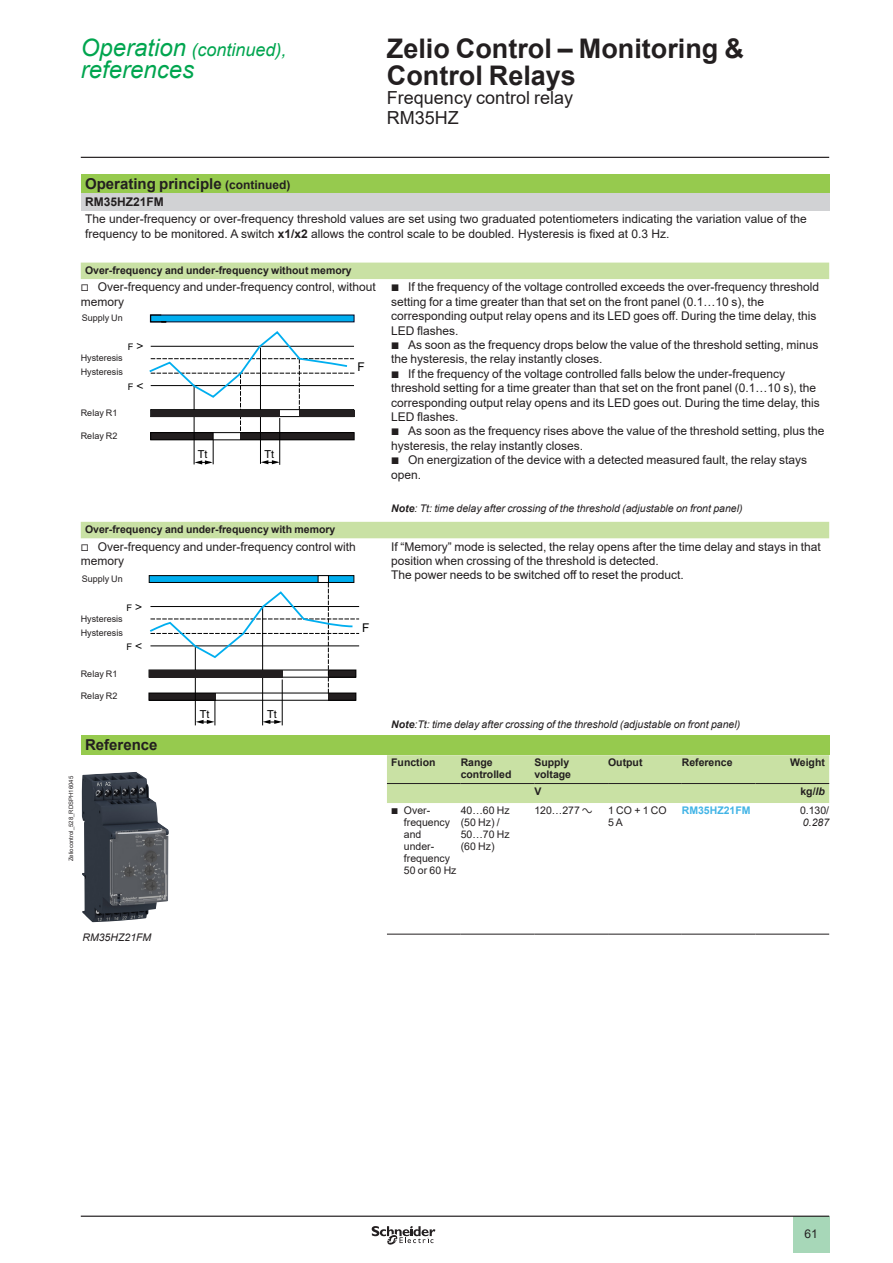
<style>
.page{position:relative;width:893px;height:1263px;background:#fff}
.page>*{position:absolute;margin:0;border:0;box-sizing:border-box;transform-origin:0 0}
._0_TitleLev1{font:700 27px/27px "Arial";color:#231f20}
._0_Topic{font:italic 24px "Arial";color:#00a54f}
._0_TitleLev3{font:18px "Arial";color:#231f20}
._0_Topic-2{font:italic 18px "Arial";color:#00a54f}
.Cell_Section_2__10{font:700 15px "Arial";color:#231f20}
.Cell_Text__8__Flush{font:12px/14.4px "Arial";color:#231f20}
.Cell_Section_3__8{font:700 12px "Arial";color:#231f20}
.t1{font:12px "Arial";color:#000}
.t2{font:10.95px "Helvetica";color:#000}
._1_Legend___Nota__7{font:italic 10.5px "Arial";color:#231f20}
.Cell_Section_4__7{font:700 10.5px "Arial";color:#231f20}
.Cell_Text__7__Flush{font:10.5px/12px "Arial";color:#231f20}
.Cell_Section_4__7__F{font:700 10.5px/12px "Arial";color:#231f20}
.Cell_Section_4__7__R{font:700 10.5px "Arial";color:#231f20}
.Cell_Text__7__Right{font:10.5px/12px "Arial";color:#231f20}
.Cell_ReferenceProduc{font:700 10.5px "Arial";color:#42b4e6}
._1_Legend__7{font:italic 10.5px "Arial";color:#231f20}
.Legend__6__Left{font:9px "Arial";color:#231f20}
.t3{font:9px "Helvetica";color:#000}
.Picture_Number{font:6px "Arial";color:#231f20}
.s1{font-size:24px}
.s2{font-size:12px}
.s3{font-weight:700}
.s4{font-family:"Graph Schneider"}
.s5{font-style:italic}
</style>
<div class="page">
<hr style="left:81px;top:157px;width:748px;height:1px;background:#231f20">
<div style="left:793px;top:1217px;width:37px;height:36px;background:#a7d7b8"></div>
<hr style="left:81px;top:1215px;width:748px;height:2px;background:#231f20">
<svg style="left:372px;top:1226px;width:63px;height:19px"></svg>
<div style="left:81px;top:174px;width:748px;height:20px;background:#96ca4e"></div>
<div style="left:81px;top:194px;width:748px;height:17px;background:#d1d2d4"></div>
<svg style="left:81px;top:263px;width:748px;height:275px"></svg>
<div style="left:81px;top:736px;width:748px;height:19px;background:#96ca4e"></div>
<svg style="left:387px;top:755px;width:442px;height:179px"></svg>
<hr style="left:387px;top:934px;width:74px;height:1px;background:#231f20">
<hr style="left:461px;top:934px;width:73px;height:1px;background:#231f20">
<hr style="left:534px;top:934px;width:74px;height:1px;background:#231f20">
<hr style="left:608px;top:934px;width:74px;height:1px;background:#231f20">
<hr style="left:682px;top:934px;width:73px;height:1px;background:#231f20">
<hr style="left:755px;top:934px;width:74px;height:1px;background:#231f20">
<hr style="left:755px;top:783px;width:74px;height:1px;background:#231f20">
<hr style="left:682px;top:783px;width:73px;height:1px;background:#231f20">
<hr style="left:608px;top:783px;width:74px;height:1px;background:#231f20">
<hr style="left:534px;top:783px;width:74px;height:1px;background:#231f20">
<hr style="left:461px;top:783px;width:73px;height:1px;background:#231f20">
<hr style="left:387px;top:783px;width:74px;height:1px;background:#231f20">
<div style="left:128px;top:315px;width:237px;height:150px;background:#fff"></div>
<hr style="left:194px;top:385px;width:1px;height:79px;background:#000">
<hr style="left:213px;top:432px;width:1px;height:32px;background:#000">
<hr style="left:279px;top:418px;width:1px;height:47px;background:#000">
<hr style="left:260px;top:348px;width:1px;height:116px;background:#000">
<svg style="left:149px;top:331px;width:206px;height:109px"></svg>
<svg style="left:194px;top:460px;width:19px;height:4px"></svg>
<svg style="left:261px;top:460px;width:19px;height:4px"></svg>
<div style="left:151px;top:410px;width:128px;height:6px;background:#231f20"></div>
<div style="left:241px;top:410px;width:39px;height:6px;background:#231f20"></div>
<div style="left:299px;top:410px;width:55px;height:6px;background:#231f20"></div>
<div style="left:150px;top:315px;width:204px;height:7px;background:#00aeef"></div>
<svg style="left:150px;top:315px;width:17px;height:7px"></svg>
<div style="left:81px;top:406px;width:68px;height:17px;background:#fff"></div>
<div style="left:81px;top:428px;width:67px;height:19px;background:#fff"></div>
<svg style="left:148px;top:583px;width:211px;height:142px"></svg>
<div style="left:149px;top:670px;width:133px;height:7px;background:#231f20"></div>
<hr style="left:282px;top:679px;width:1px;height:46px;background:#000">
<div style="left:149px;top:575px;width:205px;height:8px;background:#00aeef;border:1px solid #000"></div>
<div style="left:318px;top:575px;width:11px;height:8px;background:#fff;border:1px solid #000"></div>
<img style="left:82px;top:772px;width:87px;height:150px">
<p class="_0_Topic-2" style="left:81px;top:38px;width:207px"><span class="s1">Operation</span> (continued),</p>
<p class="_0_Topic" style="left:81px;top:54px;width:115px">references</p>
<p class="_0_TitleLev1" style="left:387px;top:35px;width:358px">Zelio Control – Monitoring &amp;<br>Control Relays</p>
<p class="_0_TitleLev3" style="left:387px;top:86px;width:188px">Frequency control relay</p>
<p class="_0_TitleLev3" style="left:387px;top:105px;width:73px">RM35HZ</p>
<p class="Cell_Section_2__10" style="left:85px;top:173px;width:207px">Operating principle <span class="s2">(continued)</span></p>
<p class="Cell_Section_3__8" style="left:85px;top:193px;width:80px">RM35HZ21FM</p>
<p class="Cell_Text__8__Flush" style="left:85px;top:212px;width:723px">The under-frequency or over-frequency threshold values are set using two graduated potentiometers indicating the variation value of the frequency to be monitored. A switch <span class="s3">x1/x2</span> allows the control scale to be doubled. Hysteresis is fixed at 0.3 Hz.</p>
<p class="Cell_Section_4__7" style="left:85px;top:263px;width:268px">Over-frequency and under-frequency without memory</p>
<p class="Cell_Text__8__Flush" style="left:81px;top:280px;width:297px"><span class="s4">v</span> Over-frequency and under-frequency control, without memory</p>
<p class="Cell_Text__8__Flush" style="left:391px;top:280px;width:429px"><span class="s4">b</span> If the frequency of the voltage controlled exceeds the over-frequency threshold setting for a time greater than that set on the front panel (0.1…10 s), the corresponding output relay opens and its LED goes off. During the time delay, this LED flashes.</p>
<p class="Cell_Text__8__Flush" style="left:391px;top:337px;width:429px"><span class="s4">b</span> As soon as the frequency drops below the value of the threshold setting, minus the hysteresis, the relay instantly closes.</p>
<p class="Cell_Text__8__Flush" style="left:391px;top:366px;width:430px"><span class="s4">b</span> If the frequency of the voltage controlled falls below the under-frequency threshold setting for a time greater than that set on the front panel (0.1…10 s), the corresponding output relay opens and its LED goes out. During the time delay, this LED flashes.</p>
<p class="Cell_Text__8__Flush" style="left:391px;top:424px;width:435px"><span class="s4">b</span> As soon as the frequency rises above the value of the threshold setting, plus the hysteresis, the relay instantly closes.</p>
<p class="Cell_Text__8__Flush" style="left:391px;top:453px;width:417px"><span class="s4">b</span> On energization of the device with a detected measured fault, the relay stays open.</p>
<p class="_1_Legend___Nota__7" style="left:391px;top:501px;width:353px"><span class="s3">Note</span>: Tt: time delay after crossing of the threshold (adjustable on front panel)</p>
<p class="Legend__6__Left" style="left:82px;top:312px;width:43px">Supply Un</p>
<p class="Legend__6__Left" style="left:81px;top:352px;width:44px">Hysteresis</p>
<p class="Legend__6__Left" style="left:81px;top:365px;width:44px">Hysteresis</p>
<p class="Legend__6__Left" style="left:81px;top:407px;width:38px">Relay R1</p>
<p class="Legend__6__Left" style="left:81px;top:430px;width:38px">Relay R2</p>
<p class="t3" style="left:128px;top:342px;width:17px">F <span class="s2">&gt;</span></p>
<p class="t3" style="left:128px;top:381px;width:17px">F <span class="s2">&lt;</span></p>
<p class="t1" style="left:358px;top:360px;width:9px">F</p>
<p class="t2" style="left:198px;top:448px;width:11px">Tt</p>
<p class="t2" style="left:264px;top:448px;width:11px">Tt</p>
<p class="Cell_Section_4__7" style="left:85px;top:522px;width:252px">Over-frequency and under-frequency with memory</p>
<p class="Cell_Text__8__Flush" style="left:81px;top:539px;width:277px"><span class="s4">v</span> Over-frequency and under-frequency control with memory</p>
<p class="Legend__6__Left" style="left:82px;top:573px;width:43px">Supply Un</p>
<p class="Legend__6__Left" style="left:81px;top:613px;width:44px">Hysteresis</p>
<p class="Legend__6__Left" style="left:81px;top:626px;width:44px">Hysteresis</p>
<p class="Legend__6__Left" style="left:81px;top:668px;width:38px">Relay R1</p>
<p class="Legend__6__Left" style="left:81px;top:689px;width:38px">Relay R2</p>
<p class="t3" style="left:127px;top:602px;width:17px">F <span class="s2">&gt;</span></p>
<p class="t3" style="left:127px;top:641px;width:17px">F <span class="s2">&lt;</span></p>
<p class="t2" style="left:200px;top:708px;width:11px">Tt</p>
<p class="t2" style="left:267px;top:708px;width:11px">Tt</p>
<p class="t1" style="left:362px;top:620px;width:9px">F</p>
<p class="Cell_Section_2__10" style="left:85px;top:734px;width:74px">Reference</p>
<p class="Picture_Number" style="left:67px;top:861px;width:87px;rotate:-90deg">Zeliocontrol_528_RDSPH16045</p>
<p class="Cell_Text__8__Flush" style="left:391px;top:539px;width:431px">If “Memory” mode is selected, the relay opens after the time delay and stays in that position when crossing of the threshold is detected.</p>
<p class="Cell_Text__8__Flush" style="left:391px;top:568px;width:294px">The power needs to be switched off to reset the product.</p>
<p class="_1_Legend___Nota__7" style="left:391px;top:717px;width:350px"><span class="s3">Note</span>:Tt: time delay after crossing of the threshold (adjustable on front panel)</p>
<p class="Cell_Section_4__7" style="left:391px;top:755px;width:46px">Function</p>
<p class="Cell_Section_4__7__F" style="left:461px;top:757px;width:52px">Range controlled</p>
<p class="Cell_Section_4__7__F" style="left:534px;top:757px;width:38px">Supply voltage</p>
<p class="Cell_Section_4__7__F" style="left:608px;top:757px;width:36px">Output</p>
<p class="Cell_Section_4__7__F" style="left:682px;top:757px;width:52px">Reference</p>
<p class="Cell_Section_4__7__R" style="left:790px;top:755px;width:36px">Weight</p>
<p class="Cell_Section_4__7__F" style="left:534px;top:785px;width:9px">V</p>
<p class="Cell_Section_4__7__R" style="left:800px;top:784px;width:26px">kg/<span class="s5">lb</span></p>
<p class="Cell_Text__7__Flush" style="left:404px;top:804px;width:54px;text-indent:-13px"><span class="s4">b</span> Over&shy;frequency and<br>under&shy;frequency<br>50 or 60 Hz</p>
<p class="Cell_Text__7__Flush" style="left:461px;top:804px;width:51px">40…60 Hz (50 Hz) /<br>50…70 Hz (60 Hz)</p>
<p class="Cell_Text__7__Flush" style="left:534px;top:804px;width:60px">120…277 <span class="s4">a</span></p>
<p class="Cell_Text__7__Flush" style="left:608px;top:804px;width:60px">1 CO + 1 CO</p>
<p class="Cell_ReferenceProduc" style="left:682px;top:803px;width:70px">RM35HZ21FM</p>
<p class="Cell_Text__7__Right" style="left:800px;top:804px;width:31px">0.130/<br><span class="s5">0.287</span></p>
<p class="Cell_Text__7__Flush" style="left:608px;top:816px;width:16px">5 A</p>
<p class="_1_Legend__7" style="left:82px;top:930px;width:70px">RM35HZ21FM</p>
<p class="Cell_Text__8__Flush" style="left:804px;top:1226px;width:15px">61</p>
</div>
